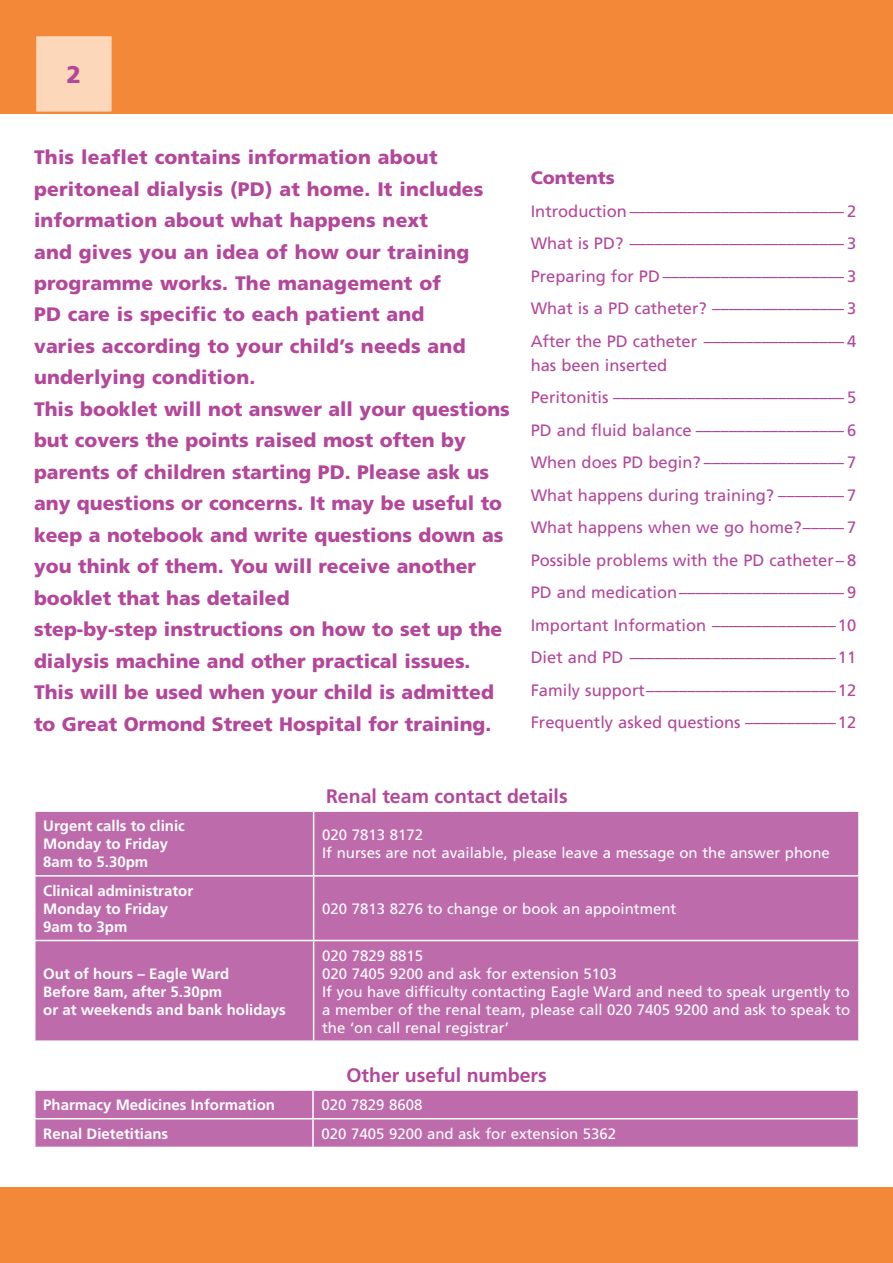
<style>
.page{position:relative;width:893px;height:1263px;background:#fff}
.page>*{position:absolute;margin:0;border:0;box-sizing:border-box;transform-origin:0 0}
.t1{font:900 24.15px "Frutiger";color:#b3479a}
.t2{font:900 19.5px/31.5px "Frutiger";color:#b3479a}
.t3{font:700 19.5px "Frutiger";color:#b3479a}
.t4{font:900 18px "Frutiger";color:#b3479a}
.t5{font:16.5px/32.5px "Frutiger";color:#b3479a;text-align:justify}
.t6{font:15px/18px "Frutiger";color:#fff}
.t7{font:700 15px/18px "Frutiger";color:#fff}
</style>
<div class="page">
<div style="left:0;top:0;width:893px;height:114px;background:#f48839"></div>
<div style="left:0;top:1188px;width:893px;height:75px;background:#f48839"></div>
<div style="left:36px;top:812px;width:822px;height:228px;background:#be6bab"></div>
<hr style="left:313px;top:812px;width:1px;height:63px;background:#fff">
<hr style="left:34px;top:875px;width:280px;height:1px;background:#fff">
<hr style="left:314px;top:875px;width:546px;height:1px;background:#fff">
<hr style="left:313px;top:876px;width:1px;height:64px;background:#fff">
<hr style="left:34px;top:940px;width:280px;height:1px;background:#fff">
<hr style="left:314px;top:940px;width:546px;height:1px;background:#fff">
<hr style="left:313px;top:941px;width:1px;height:99px;background:#fff">
<div style="left:36px;top:1091px;width:822px;height:56px;background:#be6bab"></div>
<hr style="left:312px;top:1091px;width:2px;height:27px;background:#fff">
<hr style="left:34px;top:1118px;width:279px;height:1px;background:#fff">
<hr style="left:313px;top:1118px;width:546px;height:1px;background:#fff">
<hr style="left:312px;top:1119px;width:2px;height:28px;background:#fff">
<div style="left:35px;top:35px;width:78px;height:78px;background:#fcd7b9"></div>
<div style="left:34px;top:34px;width:80px;height:80px;border:2px solid #f48839"></div>
<p class="t1" style="left:67px;top:60px;width:16px">2</p>
<p class="t2" style="left:34px;top:141px;width:477px">This leaflet contains information about peritoneal dialysis (PD) at home. It includes information about what happens next<br>and gives you an idea of how our training programme works. The management of<br>PD care is specific to each patient and<br>varies according to your child’s needs and underlying condition.<br>This booklet will not answer all your questions but covers the points raised most often by parents of children starting PD. Please ask us any questions or concerns. It may be useful to keep a notebook and write questions down as you think of them. You will receive another booklet that has detailed<br>step-by-step instructions on how to set up the dialysis machine and other practical issues.<br>This will be used when your child is admitted to Great Ormond Street Hospital for training.</p>
<p class="t4" style="left:531px;top:167px;width:86px">Contents</p>
<p class="t5" style="left:531px;top:194px;width:327px">Introduction –––––––––––––––––––––––––– 2<br>What is PD? –––––––––––––––––––––––––– 3<br>Preparing for PD –––––––––––––––––––––– 3<br>What is a PD catheter? –––––––––––––––– 3<br>After the PD catheter ––––––––––––––––– 4</p>
<p class="t5" style="left:531px;top:348px;width:327px;text-align:left">has been inserted<br>Peritonitis –––––––––––––––––––––––––––– 5<br>PD and fluid balance –––––––––––––––––– 6<br>When does PD begin? ––––––––––––––––– 7<br>What happens during training? –––––––– 7<br>What happens when we go home?––––– 7<br>Possible problems with the PD catheter – 8<br>PD and medication–––––––––––––––––––– 9<br>Important Information –––––––––––––––10<br>Diet and PD –––––––––––––––––––––––––11<br>Family support–––––––––––––––––––––––12<br>Frequently asked questions –––––––––––12</p>
<p class="t3" style="left:326px;top:784px;width:243px">Renal team contact details</p>
<p class="t7" style="left:43px;top:817px;width:143px">Urgent calls to clinic<br>Monday to Friday<br>8am to 5.30pm</p>
<p class="t6" style="left:322px;top:826px;width:509px">020 7813 8172<br>If nurses are not available, please leave a message on the answer phone</p>
<p class="t7" style="left:43px;top:882px;width:152px">Clinical administrator<br>Monday to Friday<br>9am to 3pm</p>
<p class="t6" style="left:322px;top:900px;width:356px">020 7813 8276 to change or book an appointment</p>
<p class="t7" style="left:43px;top:964px;width:244px">Out of hours – Eagle Ward<br>Before 8am, after 5.30pm<br>or at weekends and bank holidays</p>
<p class="t6" style="left:322px;top:946px;width:530px">020 7829 8815<br>020 7405 9200 and ask for extension 5103<br>If you have difficulty contacting Eagle Ward and need to speak urgently to a member of the renal team, please call 020 7405 9200 and ask to speak to the ‘on call renal registrar’</p>
<p class="t3" style="left:346px;top:1063px;width:202px">Other useful numbers</p>
<p class="t7" style="left:43px;top:1096px;width:233px">Pharmacy Medicines Information</p>
<p class="t6" style="left:321px;top:1096px;width:102px">020 7829 8608</p>
<p class="t7" style="left:43px;top:1124px;width:127px">Renal Dietetitians</p>
<p class="t6" style="left:321px;top:1124px;width:296px">020 7405 9200 and ask for extension 5362</p>
</div>
